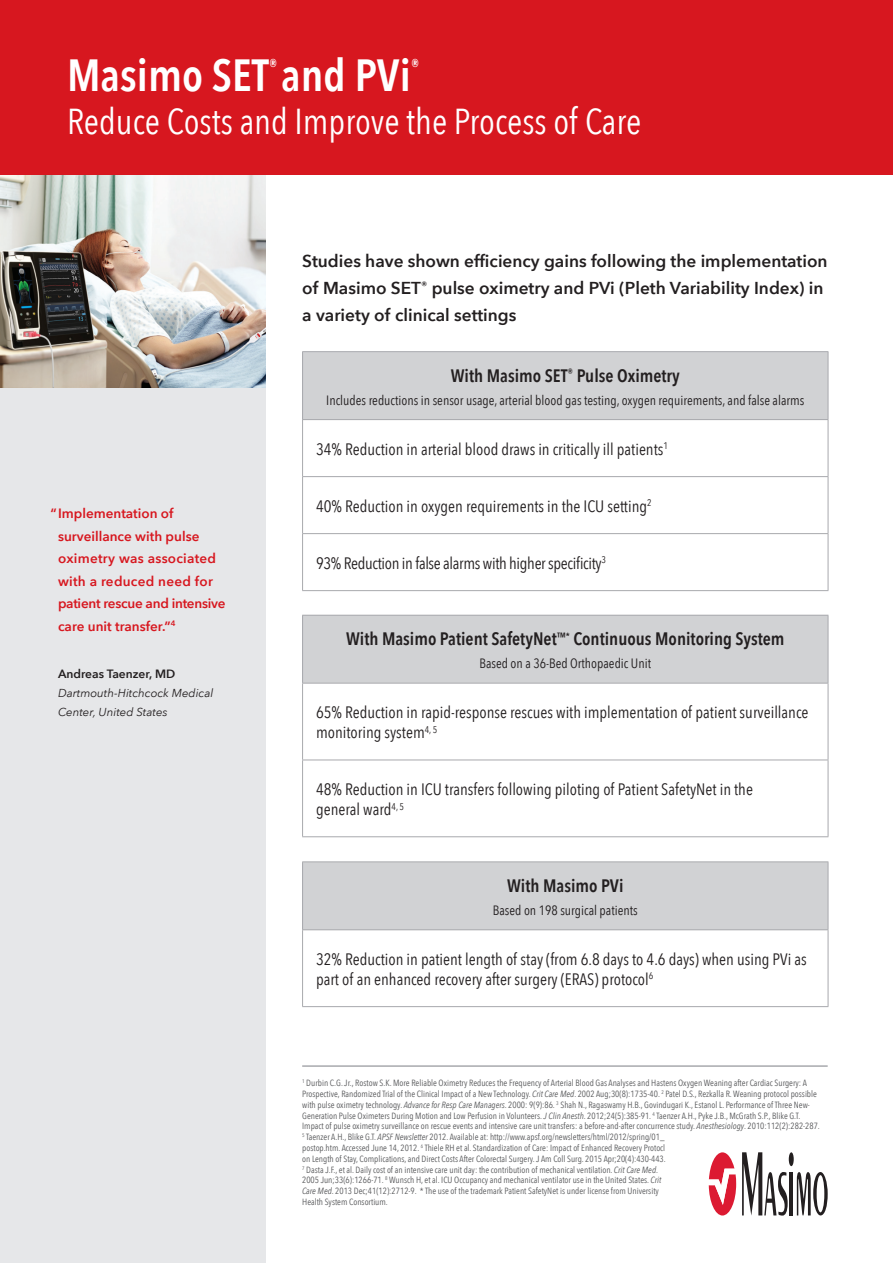
<style>
.page{position:relative;width:893px;height:1263px;background:#fff}
.page>*{position:absolute;margin:0;border:0;box-sizing:border-box;transform-origin:0 0}
.t1{font:600 45px "Avenir Next Condensed";color:#fff}
.t2{font:36px "Avenir Next Condensed";color:#fff}
.t3{font:600 18.3px "Avenir Next Condensed";color:#fff}
.t4{font:600 18px "Avenir Next Condensed";color:#231f20}
.Copy{font:600 17.25px/27px "Avenir Next";color:#231f20}
.t5{font:16.5px/19.8px "Avenir Next Condensed";color:#231f20}
.t6{font:16.5px "Avenir Next Condensed";letter-spacing:-.02em;color:#231f20}
.t7{font:13.5px "Avenir Next Condensed";color:#231f20}
.t8{font:600 13.5px/22.5px "Avenir Next";color:#d7171f}
.t9{font:600 12px "Avenir Next";color:#231f20}
.t10{font:italic 11.55px/19px "Avenir Next";color:#231f20}
.references_1{font:9px/10.8px "Avenir Next Condensed";color:#57585a}
.s1{font-style:italic}
</style>
<div class="page">
<div style="left:0;top:325px;width:266px;height:938px;background:#e6e7e9"></div>
<img style="left:0;top:175px;width:266px;height:212px">
<div style="left:0;top:0;width:893px;height:175px;background:#d7171f"></div>
<svg style="left:709px;top:1152px;width:27px;height:63px"></svg>
<div style="left:789px;top:1152px;width:5px;height:14px;background:#231f20;border-radius:50%"></div>
<hr style="left:790px;top:1172px;width:3px;height:43px;background:#231f20">
<svg style="left:797px;top:1172px;width:31px;height:43px"></svg>
<svg style="left:742px;top:1152px;width:46px;height:63px"></svg>
<hr style="left:302px;top:1065px;width:526px;height:2px;background:#a8a9ad">
<div style="left:303px;top:352px;width:525px;height:68px;background:#d1d2d4"></div>
<hr style="left:302px;top:351px;width:526px;height:1px;background:#a8a9ad">
<hr style="left:302px;top:352px;width:1px;height:67px;background:#a8a9ad">
<hr style="left:828px;top:352px;width:1px;height:67px;background:#a8a9ad">
<hr style="left:302px;top:419px;width:526px;height:1px;background:#a8a9ad">
<hr style="left:302px;top:420px;width:1px;height:56px;background:#a8a9ad">
<hr style="left:828px;top:420px;width:1px;height:56px;background:#a8a9ad">
<hr style="left:302px;top:476px;width:526px;height:1px;background:#a8a9ad">
<hr style="left:302px;top:477px;width:1px;height:56px;background:#a8a9ad">
<hr style="left:828px;top:477px;width:1px;height:56px;background:#a8a9ad">
<hr style="left:302px;top:533px;width:526px;height:1px;background:#a8a9ad">
<hr style="left:302px;top:534px;width:1px;height:56px;background:#a8a9ad">
<hr style="left:828px;top:534px;width:1px;height:56px;background:#a8a9ad">
<hr style="left:302px;top:590px;width:526px;height:1px;background:#a8a9ad">
<div style="left:303px;top:615px;width:525px;height:68px;background:#d1d2d4"></div>
<hr style="left:302px;top:615px;width:526px;height:1px;background:#a8a9ad">
<hr style="left:302px;top:616px;width:1px;height:67px;background:#a8a9ad">
<hr style="left:828px;top:616px;width:1px;height:67px;background:#a8a9ad">
<hr style="left:302px;top:683px;width:526px;height:1px;background:#a8a9ad">
<hr style="left:302px;top:683px;width:1px;height:77px;background:#a8a9ad">
<hr style="left:828px;top:683px;width:1px;height:77px;background:#a8a9ad">
<hr style="left:302px;top:760px;width:526px;height:1px;background:#a8a9ad">
<hr style="left:302px;top:760px;width:1px;height:76px;background:#a8a9ad">
<hr style="left:828px;top:760px;width:1px;height:76px;background:#a8a9ad">
<hr style="left:302px;top:836px;width:526px;height:1px;background:#a8a9ad">
<div style="left:303px;top:862px;width:525px;height:68px;background:#d1d2d4"></div>
<hr style="left:302px;top:861px;width:526px;height:1px;background:#a8a9ad">
<hr style="left:302px;top:862px;width:1px;height:67px;background:#a8a9ad">
<hr style="left:828px;top:862px;width:1px;height:67px;background:#a8a9ad">
<hr style="left:302px;top:929px;width:526px;height:1px;background:#a8a9ad">
<hr style="left:302px;top:930px;width:1px;height:76px;background:#a8a9ad">
<hr style="left:828px;top:930px;width:1px;height:76px;background:#a8a9ad">
<hr style="left:302px;top:1006px;width:526px;height:1px;background:#a8a9ad">
<p class="t1" style="left:67px;top:36px;width:345px">Masimo SET and PVi</p>
<p class="t3" style="left:269px;top:50px;width:10px">®</p>
<p class="t3" style="left:411px;top:50px;width:10px">®</p>
<p class="t2" style="left:67px;top:91px;width:576px">Reduce Costs and Improve the Process of Care</p>
<p class="Copy" style="left:302px;top:247px;width:527px">Studies have shown efficiency gains following the implementation of Masimo SET<sup>®</sup> pulse oximetry and PVi (Pleth Variability Index) in a variety of clinical settings</p>
<p class="t8" style="left:58px;top:502px;width:169px;text-indent:-8px">“Implementation of surveillance with pulse oximetry was associated with a reduced need for patient rescue and intensive care unit transfer.”<sup>4</sup></p>
<p class="t9" style="left:58px;top:663px;width:119px">Andreas Taenzer, MD</p>
<p class="t10" style="left:58px;top:683px;width:157px">Dartmouth-Hitchcock Medical<br>Center, United States</p>
<p class="t4" style="left:451px;top:360px;width:230px">With Masimo SET<sup>®</sup> Pulse Oximetry</p>
<p class="t7" style="left:326px;top:388px;width:480px">Includes reductions in sensor usage, arterial blood gas testing, oxygen requirements, and false alarms</p>
<p class="t5" style="left:316px;top:438px;width:353px">34% Reduction in arterial blood draws in critically ill patients<sup>1</sup></p>
<p class="t5" style="left:316px;top:495px;width:337px">40% Reduction in oxygen requirements in the ICU setting<sup>2</sup></p>
<p class="t6" style="left:316px;top:549px;width:291px">93% Reduction in false alarms with higher specificity<sup>3</sup></p>
<p class="t4" style="left:346px;top:623px;width:440px">With Masimo Patient SafetyNet<sup>™</sup><sup>*</sup> Continuous Monitoring System</p>
<p class="t7" style="left:480px;top:652px;width:173px">Based on a 36-Bed Orthopaedic Unit</p>
<p class="t5" style="left:316px;top:702px;width:494px">65% Reduction in rapid-response rescues with implementation of patient surveillance monitoring system<sup>4,</sup> <sup>5</sup></p>
<p class="t5" style="left:316px;top:779px;width:438px">48% Reduction in ICU transfers following piloting of Patient SafetyNet in the general ward<sup>4,</sup> <sup>5</sup></p>
<p class="t4" style="left:507px;top:870px;width:118px">With Masimo PVi</p>
<p class="t7" style="left:493px;top:898px;width:146px">Based on 198 surgical patients</p>
<p class="t5" style="left:316px;top:949px;width:492px">32% Reduction in patient length of stay (from 6.8 days to 4.6 days) when using PVi as part of an enhanced recovery after surgery (ERAS) protocol<sup>6</sup></p>
<p class="references_1" style="left:302px;top:1077px;width:519px"><sup>1</sup> Durbin C.G. Jr., Rostow S.K. More Reliable Oximetry Reduces the Frequency of Arterial Blood Gas Analyses and Hastens Oxygen Weaning after Cardiac Surgery: A Prospective, Randomized Trial of the Clinical Impact of a New Technology. <span class="s1">Crit Care Med</span>. 2002 Aug;30(8):1735-40. <sup>2</sup> Patel D.S., Rezkalla R. Weaning protocol possible with pulse oximetry technology. <span class="s1">Advance for Resp Care Managers</span>. 2000: 9(9):86. <sup>3</sup> Shah N., Ragaswamy H.B., Govindugari K., Estanol L. Performance of Three New-Generation Pulse Oximeters During Motion and Low Perfusion in Volunteers. <span class="s1">J Clin Anesth</span>. 2012;24(5):385-91. <sup>4</sup> Taenzer A.H., Pyke J.B., McGrath S.P., Blike G.T.<br>Impact of pulse oximetry surveillance on rescue events and intensive care unit transfers: a before-and-after concurrence study. <span class="s1">Anesthesiology</span>. 2010:112(2):282-287.<br><sup>5</sup> Taenzer A.H., Blike G.T. <span class="s1">APSF Newsletter</span> 2012. Available at: http://www.apsf.org/newsletters/html/2012/spring/01_<br>postop.htm. Accessed June 14, 2012. <sup>6</sup> Thiele RH et al. Standardization of Care: Impact of Enhanced Recovery Protocl<br>on Length of Stay, Complications, and Direct Costs After Colorectal Surgery. J Am Coll Surg. 2015 Apr;20(4):430-443.<br><sup>7</sup> Dasta J.F., et al. Daily cost of an intensive care unit day: the contribution of mechanical ventilation. <span class="s1">Crit Care Med</span>.<br>2005 Jun;33(6):1266-71. <sup>8</sup> Wunsch H, et al. ICU Occupancy and mechanical ventilator use in the United States. <span class="s1">Crit<br>Care Med</span>. 2013 Dec;41(12):2712-9. * The use of the trademark Patient SafetyNet is under license from University<br>Health System Consortium.</p>
</div>
